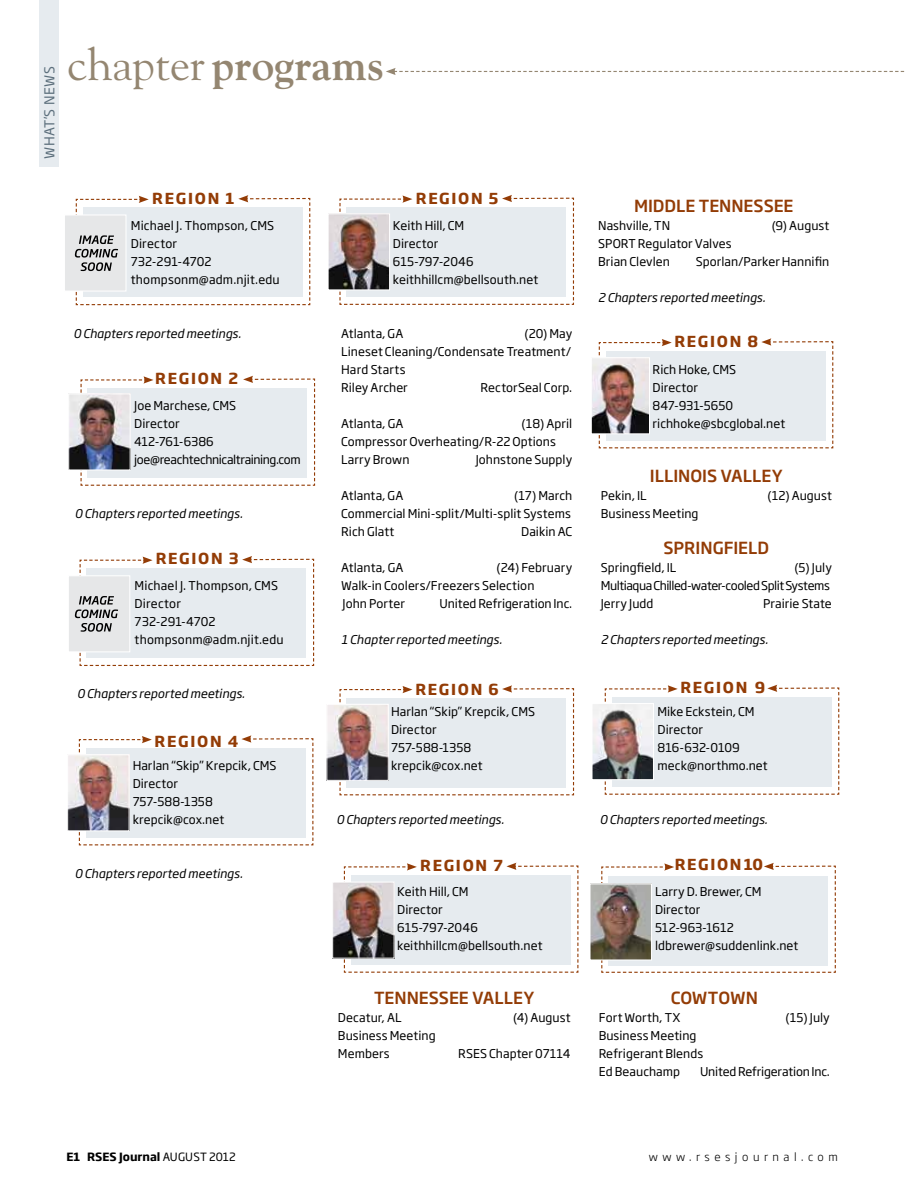
<style>
.page{position:relative;width:905px;height:1202px;background:#fff}
.page>*{position:absolute;margin:0;border:0;box-sizing:border-box;transform-origin:0 0}
.t1{font:700 45px "Goudy";color:#948671}
.t2{font:500 16.5px "Soho Gothic Std";letter-spacing:-.005em;color:#933c06}
.t3{font:700 15px "Soho Gothic Std";letter-spacing:.115em;color:#933c06}
.t4{font:13.5px "Soho Gothic Std";color:#5c6f7c}
.t5{font:12px/18px "Soho Gothic Std";letter-spacing:.005em;color:#000}
.t6{font:italic 12px "Soho Gothic Std";color:#000}
.t7{font:12px/18px "Soho Gothic Std";letter-spacing:-.02em;color:#000}
.t8{font:12px/18px "Soho Gothic Std";letter-spacing:-.03em;color:#000}
.t9{font:12px "Soho Gothic Std";letter-spacing:-.015em;color:#000}
.t10{font:700 11.25px "Soho Gothic Std";color:#000}
.t11{font:300 11.25px "Soho Gothic Std";letter-spacing:.4em;color:#000}
.s1{font-weight:400}
</style>
<div class="page">
<div style="left:39px;top:0;width:20px;height:167px;background:#e6ebef"></div>
<svg style="left:386px;top:68px;width:518px;height:7px"></svg>
<div style="left:64px;top:214px;width:62px;height:77px;background:#e6e7e8;border:1px solid #fff"></div>
<div style="left:68px;top:575px;width:62px;height:77px;background:#e6e7e8;border:1px solid #fff"></div>
<svg style="left:80px;top:376px;width:235px;height:110px"></svg>
<img style="left:70px;top:395px;width:59px;height:73px">
<div style="left:68px;top:393px;width:63px;height:77px;border:1px solid #fff"></div>
<svg style="left:601px;top:862px;width:235px;height:111px"></svg>
<img style="left:591px;top:885px;width:59px;height:73px">
<div style="left:589px;top:883px;width:63px;height:77px;border:1px solid #fff"></div>
<svg style="left:598px;top:338px;width:235px;height:111px"></svg>
<img style="left:592px;top:359px;width:56px;height:73px">
<div style="left:590px;top:357px;width:60px;height:77px;border:1px solid #fff"></div>
<svg style="left:339px;top:195px;width:235px;height:110px"></svg>
<img style="left:329px;top:215px;width:59px;height:73px">
<div style="left:327px;top:213px;width:63px;height:77px;border:1px solid #fff"></div>
<svg style="left:343px;top:862px;width:236px;height:111px"></svg>
<img style="left:334px;top:883px;width:58px;height:73px">
<div style="left:332px;top:881px;width:62px;height:77px;border:1px solid #fff"></div>
<svg style="left:604px;top:684px;width:235px;height:111px"></svg>
<img style="left:593px;top:705px;width:59px;height:73px">
<div style="left:591px;top:703px;width:63px;height:77px;border:1px solid #fff"></div>
<svg style="left:78px;top:735px;width:236px;height:111px"></svg>
<img style="left:69px;top:756px;width:59px;height:73px">
<div style="left:67px;top:754px;width:63px;height:77px;border:1px solid #fff"></div>
<svg style="left:339px;top:685px;width:235px;height:111px"></svg>
<img style="left:328px;top:705px;width:59px;height:74px">
<div style="left:326px;top:703px;width:63px;height:78px;border:1px solid #fff"></div>
<svg style="left:75px;top:195px;width:236px;height:111px"></svg>
<svg style="left:75px;top:556px;width:240px;height:110px"></svg>
<p class="t4" style="left:41px;top:159px;width:94px;rotate:-90deg">what’s news</p>
<h1 class="t1" style="left:67px;top:36px;width:318px"><span class="s1">chapter</span> programs</h1>
<p class="t3" style="left:152px;top:188px;width:84px">REGION 1</p>
<p class="t5" style="left:131px;top:216px;width:150px">Michael J. Thompson, CMS<br>Director<br>732-291-4702 thompsonm@adm.njit.edu</p>
<p class="t3" style="left:416px;top:188px;width:84px">REGION 5</p>
<p class="t5" style="left:393px;top:216px;width:147px">Keith H ill, CM<br>Director<br>615-797-2046 keithhillcm@bellsouth.net</p>
<p class="t6" style="left:73px;top:326px;width:169px">0 Chapters reported meetings.</p>
<p class="t3" style="left:155px;top:369px;width:84px">REGION 2</p>
<p class="t7" style="left:134px;top:396px;width:168px">Joe Marchese, CMS<br>Director<br>412-761-6386 joe@reachtechnicaltraining.com</p>
<p class="t6" style="left:75px;top:506px;width:169px">0 Chapters reported meetings.</p>
<p class="t3" style="left:156px;top:549px;width:84px">REGION 3</p>
<p class="t5" style="left:135px;top:576px;width:150px">Michael J. Thompson, CMS<br>Director<br>732-291-4702 thompsonm@adm.njit.edu</p>
<p class="t6" style="left:77px;top:686px;width:169px">0 Chapters reported meetings.</p>
<p class="t3" style="left:155px;top:731px;width:85px">REGION 4</p>
<p class="t5" style="left:133px;top:756px;width:144px">Harlan “Skip” Krepcik, CMS<br>Director<br>757-588-1358 krepcik@cox.net</p>
<p class="t6" style="left:75px;top:866px;width:169px">0 Chapters reported meetings.</p>
<p class="t5" style="left:341px;top:324px;width:60px">Atlanta, GA</p>
<p class="t5" style="left:341px;top:324px;width:232px;text-indent:183px">(20) May<br>Lineset Cleaning/Condensate Treatment/<br>Hard Starts<br>Riley Archer</p>
<p class="t5" style="left:480px;top:378px;width:93px">RectorSeal Corp.</p>
<p class="t5" style="left:341px;top:414px;width:60px">Atlanta, GA</p>
<p class="t5" style="left:341px;top:414px;width:233px;text-indent:180px">(18) April<br>Compressor Overheating/R-22 Options<br>Larry Brown</p>
<p class="t5" style="left:475px;top:450px;width:98px">Johnstone Supply</p>
<p class="t5" style="left:341px;top:486px;width:60px">Atlanta, GA</p>
<p class="t5" style="left:341px;top:486px;width:233px;text-indent:173px">(17) March<br>Commercial Mini-split/Multi-split Systems<br>Rich Glatt</p>
<p class="t5" style="left:521px;top:522px;width:53px">Daikin AC</p>
<p class="t5" style="left:341px;top:558px;width:60px">Atlanta, GA</p>
<p class="t5" style="left:341px;top:558px;width:233px;text-indent:155px">(24) February<br>Walk-in Coolers/Freezers Selection<br>John Porter</p>
<p class="t5" style="left:439px;top:594px;width:134px">United Refrigeration Inc.</p>
<p class="t6" style="left:341px;top:632px;width:162px">1 Chapter reported meetings.</p>
<p class="t3" style="left:415px;top:679px;width:85px">REGION 6</p>
<p class="t5" style="left:391px;top:702px;width:144px">Harlan “Skip” Krepcik, CMS<br>Director<br>757-588-1358 krepcik@cox.net</p>
<p class="t6" style="left:336px;top:812px;width:169px">0 Chapters reported meetings.</p>
<p class="t3" style="left:420px;top:855px;width:84px">REGION 7</p>
<p class="t5" style="left:397px;top:882px;width:147px">Keith H ill, CM<br>Director<br>615-797-2046 keithhillcm@bellsouth.net</p>
<h2 class="t2" style="left:374px;top:987px;width:162px">TENNESSEE VALLEY</h2>
<p class="t5" style="left:338px;top:1008px;width:65px">Decatur, AL</p>
<p class="t5" style="left:513px;top:1008px;width:59px">(4) August</p>
<p class="t5" style="left:338px;top:1026px;width:99px">Business Meeting<br>Members</p>
<p class="t5" style="left:458px;top:1044px;width:16px">RSES</p>
<p class="t5" style="left:489px;top:1044px;width:83px">Chapter 07114</p>
<h2 class="t2" style="left:634px;top:195px;width:161px">MIDDLE TENNESSEE</h2>
<p class="t5" style="left:598px;top:216px;width:63px">Nashville, TN</p>
<p class="t5" style="left:771px;top:216px;width:59px">(9) August</p>
<p class="t5" style="left:598px;top:234px;width:135px">SPORT Regulator Valves<br>Brian Clevlen</p>
<p class="t5" style="left:695px;top:252px;width:135px">Sporlan/Parker Hannifin</p>
<p class="t6" style="left:598px;top:290px;width:169px">2 Chapters reported meetings.</p>
<p class="t3" style="left:674px;top:331px;width:85px">REGION 8</p>
<p class="t5" style="left:652px;top:360px;width:134px">Rich Hoke, CMS<br>Director<br>847-931-5650 richhoke@sbcglobal.net</p>
<h2 class="t2" style="left:650px;top:465px;width:134px">ILLINOIS VALLEY</h2>
<p class="t5" style="left:600px;top:486px;width:47px">Pekin, IL</p>
<p class="t5" style="left:767px;top:486px;width:66px">(12) August</p>
<p class="t5" style="left:600px;top:504px;width:99px">Business Meeting</p>
<h2 class="t2" style="left:663px;top:537px;width:107px">SPRINGFIELD</h2>
<p class="t5" style="left:600px;top:558px;width:77px">Springfield, IL</p>
<p class="t8" style="left:600px;top:558px;width:233px;text-indent:193px">(5) July<br>Multiaqua Chilled-water-cooled Split Systems<br>Jerry Judd</p>
<p class="t5" style="left:763px;top:594px;width:70px">Prairie State</p>
<p class="t6" style="left:600px;top:632px;width:169px">2 Chapters reported meetings.</p>
<p class="t3" style="left:680px;top:678px;width:86px">REGION 9</p>
<p class="t5" style="left:657px;top:702px;width:112px">Mike Eckstein, CM<br>Director<br>816-632-0109 meck@northmo.net</p>
<p class="t6" style="left:599px;top:812px;width:169px">0 Chapters reported meetings.</p>
<p class="t3" style="left:674px;top:855px;width:90px">REGION 10</p>
<p class="t5" style="left:655px;top:882px;width:145px">Larry D. Brewer, CM<br>Director<br>512-963-1612 ldbrewer@suddenlink.net</p>
<h2 class="t2" style="left:670px;top:987px;width:89px">COWTOWN</h2>
<p class="t5" style="left:598px;top:1008px;width:83px">Fort Worth, TX</p>
<p class="t5" style="left:785px;top:1008px;width:46px">(15) July</p>
<p class="t5" style="left:598px;top:1026px;width:106px">Business Meeting<br>Refrigerant Blends<br>Ed Beauchamp</p>
<p class="t9" style="left:700px;top:1064px;width:131px">United Refrigeration Inc.</p>
<p class="t10" style="left:66px;top:1149px;width:171px">E1 RSES JOURNAL <span class="s1">AUGUST 2012</span></p>
<p class="t11" style="left:648px;top:1150px;width:190px">www.rsesjournal.com</p>
</div>
